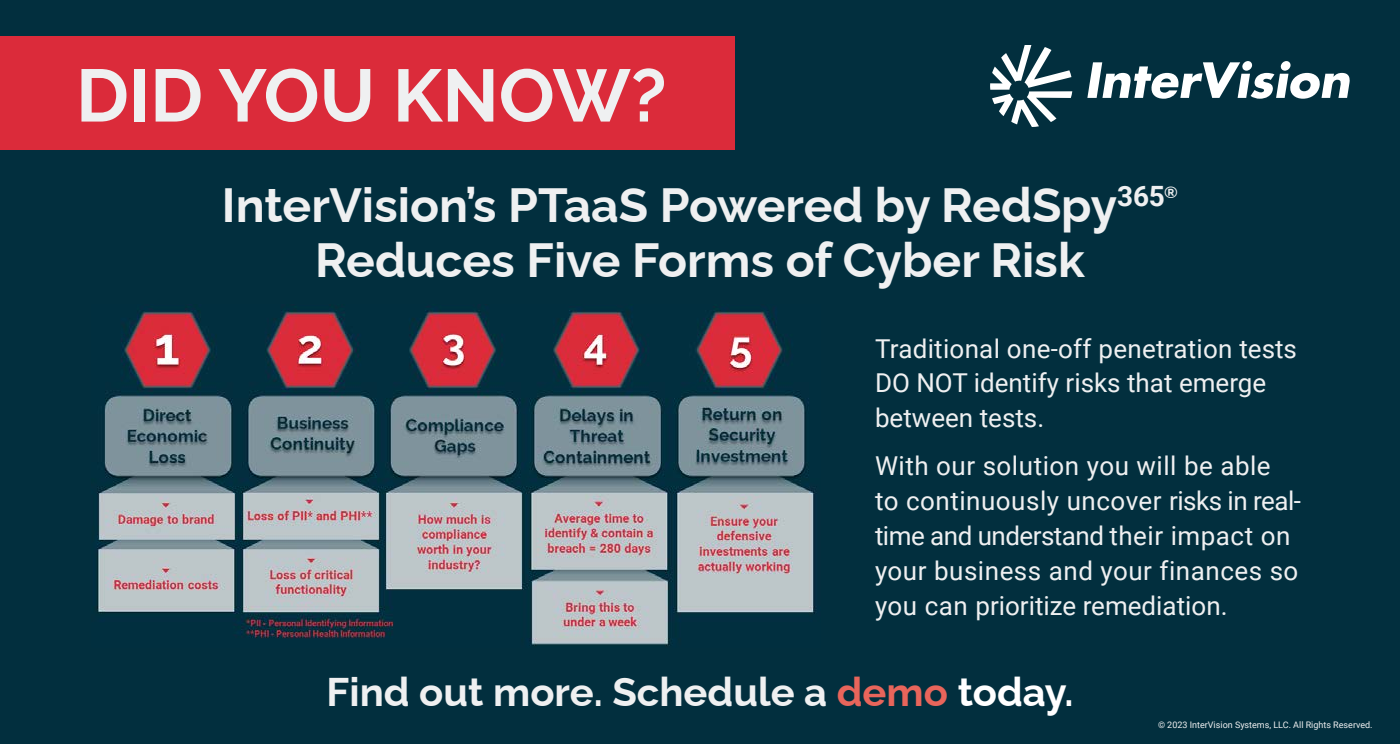
<style>
.page{position:relative;width:1400px;height:744px;background:#022f3e}
.page>*{position:absolute;margin:0;border:0;box-sizing:border-box;transform-origin:0 0}
.t1{font:700 74px "Raleway";color:#eff0f1}
.t2{font:700 48px/55px "Raleway";color:#eff0f1;text-align:center}
.t3{font:700 40px "Raleway";color:#eff0f1}
.t4{font:26px/35px "Roboto";letter-spacing:.01em;color:#eff0f1}
.t5{font:9px "Roboto";color:#eff0f1}
.s1{color:#e8655b}
.s2{color:#fff}
</style>
<div class="page">
<svg style="left:990px;top:46px;width:82px;height:81px"></svg>
<svg style="left:1087px;top:61px;width:263px;height:38px"></svg>
<div style="left:0;top:36px;width:735px;height:114px;background:#db2b3a"></div>
<img style="left:97px;top:304px;width:720px;height:342px">
<h1 class="t1" style="left:76px;top:36px;width:592px">DID YOU KNOW?</h1>
<h2 class="t2" style="left:222px;top:172px;width:958px">InterVision’s PTaaS Powered by RedSpy<sup>365</sup><sup>®<br></sup>Reduces Five Forms of Cyber Risk</h2>
<p class="t4" style="left:875px;top:330px;width:424px">Traditional one-off penetration tests<br>DO NOT identify risks that emerge between tests.</p>
<p class="t4" style="left:875px;top:448px;width:428px">With our solution you will be able<br>to continuously uncover risks in real&shy;time and understand their impact on your business and your finances so you can prioritize remediation.</p>
<h3 class="t3" style="left:327px;top:660px;width:748px">Find out more. Schedule a <span class="s1">demo</span> <span class="s2">today.</span></h3>
<p class="t5" style="left:1158px;top:718px;width:216px">© 2023 InterVision Systems, LLC. All Rights Reserved.</p>
</div>
